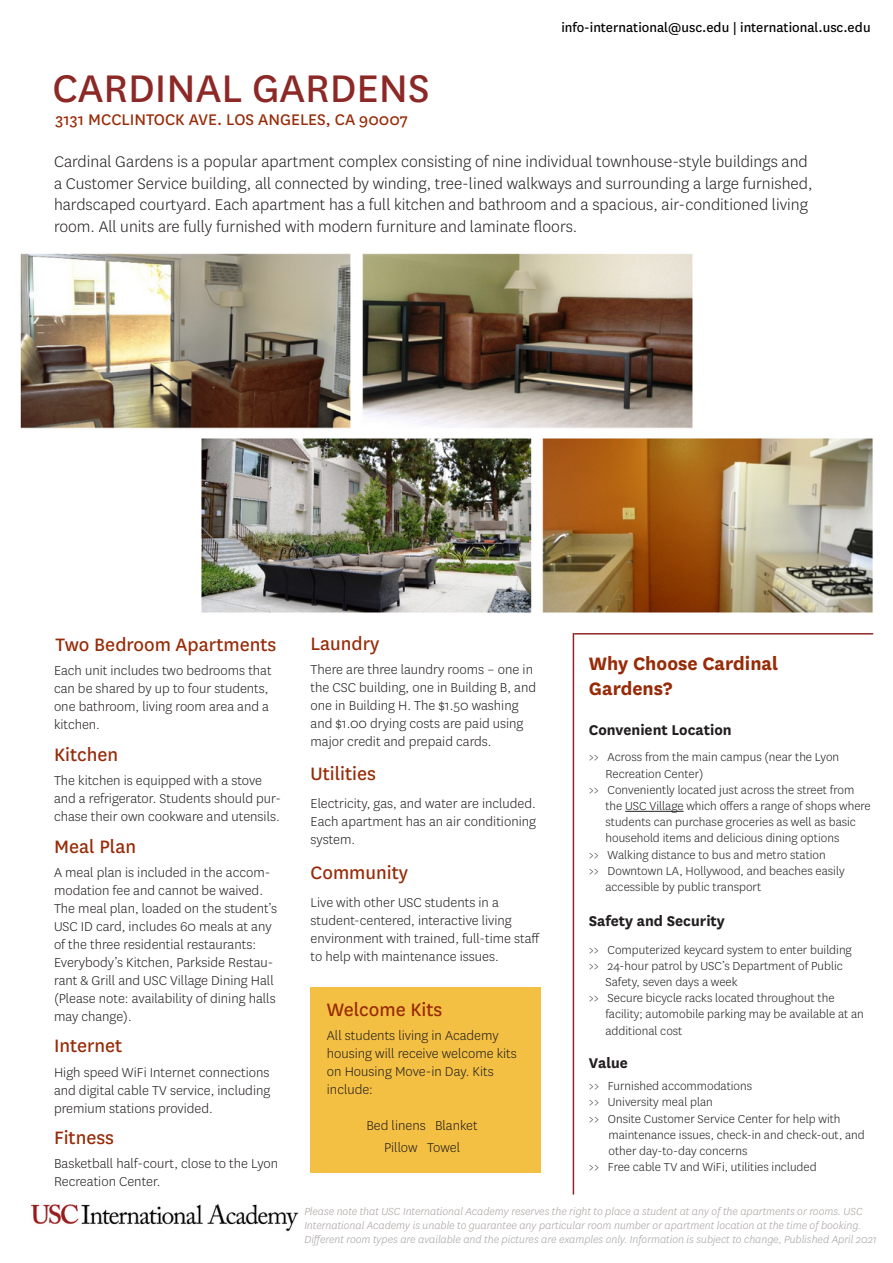
<style>
.page{position:relative;width:893px;height:1263px;background:#fff}
.page>*{position:absolute;margin:0;border:0;box-sizing:border-box;transform-origin:0 0}
.t1{font:45px "National";color:#8c2926}
.t2{font:21px "National";color:#972b08}
.t3{font:700 21px "National";color:#972b08}
.t4{font:300 18px/21.6px "National";color:#231f20}
.t5{font:18px "National";color:#972b08}
.t6{font:700 16.5px "National";color:#231f20}
.t7{font:300 15px/18px "National";color:#231f20}
.t8{font:15px "National";color:#000}
.t9{font:300 13.5px/16.2px "National";color:#231f20}
.t10{font:italic 300 12px/14.4px "National";color:#a7a2a0}
</style>
<div class="page">
<img style="left:20px;top:253px;width:854px;height:979px">
<div style="left:311px;top:987px;width:230px;height:185px;background:#f4c044"></div>
<hr style="left:573px;top:633px;width:1px;height:561px;background:#8c2926">
<hr style="left:574px;top:633px;width:299px;height:1px;background:#8c2926">
<hr style="left:625px;top:811px;width:59px;height:1px;background:#231f20">
<p class="t8" style="left:561px;top:18px;width:311px">info-international@usc.edu | international.usc.edu</p>
<p class="t1" style="left:52px;top:59px;width:379px">CARDINAL GARDENS</p>
<p class="t5" style="left:56px;top:107px;width:354px">3131 MCCLINTOCK AVE. LOS ANGELES, CA 90007</p>
<p class="t4" style="left:54px;top:150px;width:760px">Cardinal Gardens is a popular apartment complex consisting of nine individual townhouse-style buildings and a Customer Service building, all connected by winding, tree-lined walkways and surrounding a large furnished, hardscaped courtyard. Each apartment has a full kitchen and bathroom and a spacious, air-conditioned living room. All units are fully furnished with modern furniture and laminate floors.</p>
<p class="t2" style="left:56px;top:630px;width:222px">Two Bedroom Apartments</p>
<p class="t7" style="left:54px;top:661px;width:219px">Each unit includes two bedrooms that can be shared by up to four students, one bathroom, living room area and a</p>
<p class="t7" style="left:54px;top:715px;width:48px">kitchen.</p>
<p class="t2" style="left:54px;top:741px;width:66px">Kitchen</p>
<p class="t7" style="left:54px;top:771px;width:229px">The kitchen is equipped with a stove and a refrigerator. Students should pur&shy;chase their own cookware and utensils.</p>
<p class="t2" style="left:54px;top:832px;width:84px">Meal Plan</p>
<p class="t7" style="left:54px;top:863px;width:225px">A meal plan is included in the accom&shy;modation fee and cannot be waived.<br>The meal plan, loaded on the student’s USC ID card, includes 60 meals at any of the three residential restaurants:<br>Everybody’s Kitchen, Parkside Restau&shy;rant &amp; Grill and USC Village Dining Hall (Please note: availability of dining halls may change).</p>
<p class="t2" style="left:54px;top:1032px;width:70px">Internet</p>
<p class="t7" style="left:54px;top:1063px;width:218px;text-align:justify">High speed WiFi Internet connections and digital cable TV service, including premium stations provided.</p>
<p class="t2" style="left:54px;top:1123px;width:61px">Fitness</p>
<p class="t7" style="left:54px;top:1154px;width:226px">Basketball half-court, close to the Lyon<br>Recreation Center.</p>
<p class="t2" style="left:311px;top:629px;width:70px">Laundry</p>
<p class="t7" style="left:311px;top:660px;width:227px">There are three laundry rooms – one in the CSC building, one in Building B, and one in Building H. The $1.50 washing and $1.00 drying costs are paid using major credit and prepaid cards.</p>
<p class="t3" style="left:589px;top:648px;width:191px">Why Choose Cardinal</p>
<p class="t3" style="left:589px;top:674px;width:85px">Gardens?</p>
<p class="t6" style="left:589px;top:718px;width:145px">Convenient Location</p>
<p class="t9" style="left:605px;top:749px;width:235px;text-indent:-17px">&gt;&gt; Across from the main campus (near the Lyon<br>Recreation Center)</p>
<p class="t9" style="left:605px;top:781px;width:267px;text-indent:-17px">&gt;&gt; Conveniently located just across the street from the USC Village which offers a range of shops where students can purchase groceries as well as basic household items and delicious dining options</p>
<p class="t9" style="left:589px;top:846px;width:239px">&gt;&gt; Walking distance to bus and metro station</p>
<p class="t9" style="left:605px;top:862px;width:241px;text-indent:-17px">&gt;&gt; Downtown LA, Hollywood, and beaches easily accessible by public transport</p>
<p class="t6" style="left:589px;top:909px;width:138px">Safety and Security</p>
<p class="t9" style="left:589px;top:941px;width:265px">&gt;&gt; Computerized keycard system to enter building</p>
<p class="t9" style="left:605px;top:957px;width:239px;text-indent:-17px">&gt;&gt; 24-hour patrol by USC’s Department of Public<br>Safety, seven days a week</p>
<p class="t9" style="left:605px;top:990px;width:260px;text-indent:-17px">&gt;&gt; Secure bicycle racks located throughout the facility; automobile parking may be available at an additional cost</p>
<p class="t6" style="left:589px;top:1051px;width:40px">Value</p>
<p class="t9" style="left:589px;top:1077px;width:165px">&gt;&gt; Furnished accommodations</p>
<p class="t9" style="left:589px;top:1094px;width:125px">&gt;&gt; University meal plan</p>
<p class="t9" style="left:609px;top:1110px;width:258px;text-indent:-20px">&gt;&gt; Onsite Customer Service Center for help with maintenance issues, check-in and check-out, and other day-to-day concerns</p>
<p class="t9" style="left:589px;top:1158px;width:229px">&gt;&gt; Free cable TV and WiFi, utilities included</p>
<p class="t10" style="left:304px;top:1203px;width:574px">Please note that USC International Academy reserves the right to place a student at any of the apartments or rooms. USC<br>International Academy is unable to guarantee any particular room number or apartment location at the time of booking.<br>Different room types are available and the pictures are examples only. Information is subject to change, Published April 2021</p>
<p class="t2" style="left:311px;top:759px;width:67px">Utilities</p>
<p class="t7" style="left:311px;top:794px;width:227px;text-align:justify">Electricity, gas, and water are included.<br>Each apartment has an air conditioning system.</p>
<p class="t2" style="left:311px;top:859px;width:99px">Community</p>
<p class="t7" style="left:311px;top:893px;width:231px">Live with other USC students in a student-centered, interactive living environment with trained, full-time staff to help with maintenance issues.</p>
<p class="t2" style="left:327px;top:995px;width:117px">Welcome Kits</p>
<p class="t7" style="left:327px;top:1026px;width:191px">All students living in Academy housing will receive welcome kits on Housing Move-in Day. Kits include:</p>
<p class="t7" style="left:366px;top:1116px;width:113px">Bed linens Blanket</p>
<p class="t7" style="left:384px;top:1138px;width:78px">Pillow Towel</p>
</div>
